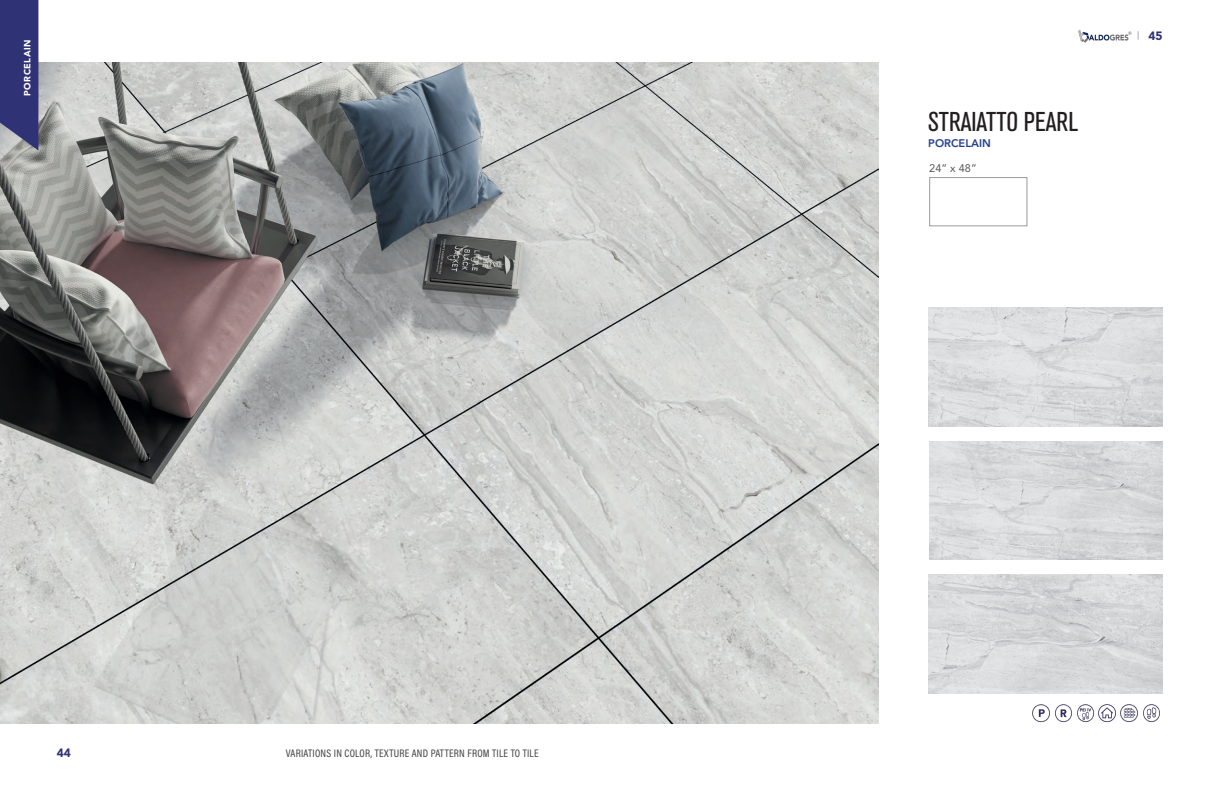
<style>
.page{position:relative;width:1219px;height:794px;background:#fff}
.page>*{position:absolute;margin:0;border:0;box-sizing:border-box;transform-origin:0 0}
.t1{font:condensed 27px "Akzidenz Grotesk BQ";color:#231f20}
.t2{font:900 12px "Avenir LT Std";color:#303276}
.t3{font:11px "Acumin Variable Concept";letter-spacing:.02em;color:#3e3e3f}
.t4{font:800 11px "Avenir LT Std";color:#253f8e}
.t5{font:11px "Avenir LT Std";color:#57585a}
.t6{font:900 9px "Avenir LT Std";letter-spacing:.05em;color:#fff}
</style>
<div class="page">
<img style="left:1078px;top:29px;width:54px;height:14px">
<img style="left:1143px;top:704px;width:17px;height:18px">
<img style="left:1077px;top:704px;width:61px;height:19px">
<img style="left:1055px;top:704px;width:17px;height:19px">
<img style="left:1032px;top:704px;width:18px;height:19px">
<div style="left:929px;top:177px;width:98px;height:49px;border:1px solid #999b9e"></div>
<img style="left:929px;top:575px;width:234px;height:118px">
<img style="left:929px;top:307px;width:234px;height:119px">
<img style="left:929px;top:441px;width:234px;height:119px">
<img style="left:0;top:62px;width:879px;height:661px">
<svg style="left:0;top:0;width:38px;height:151px;background:#3d3f7c"></svg>
<p class="t6" style="left:22px;top:96px;width:57px;rotate:-90deg">PORCELAIN</p>
<p class="t2" style="left:57px;top:746px;width:16px">44</p>
<p class="t3" style="left:286px;top:746px;width:254px">VARIATIONS IN COLOR, TEXTURE AND PATTERN FROM TILE TO TILE</p>
<h1 class="t1" style="left:928px;top:106px;width:151px">STRAIATTO PEARL</h1>
<p class="t4" style="left:928px;top:137px;width:64px">PORCELAIN</p>
<p class="t5" style="left:929px;top:162px;width:49px">24” x 48”</p>
<p class="t2" style="left:1148px;top:28px;width:16px">45</p>
</div>
